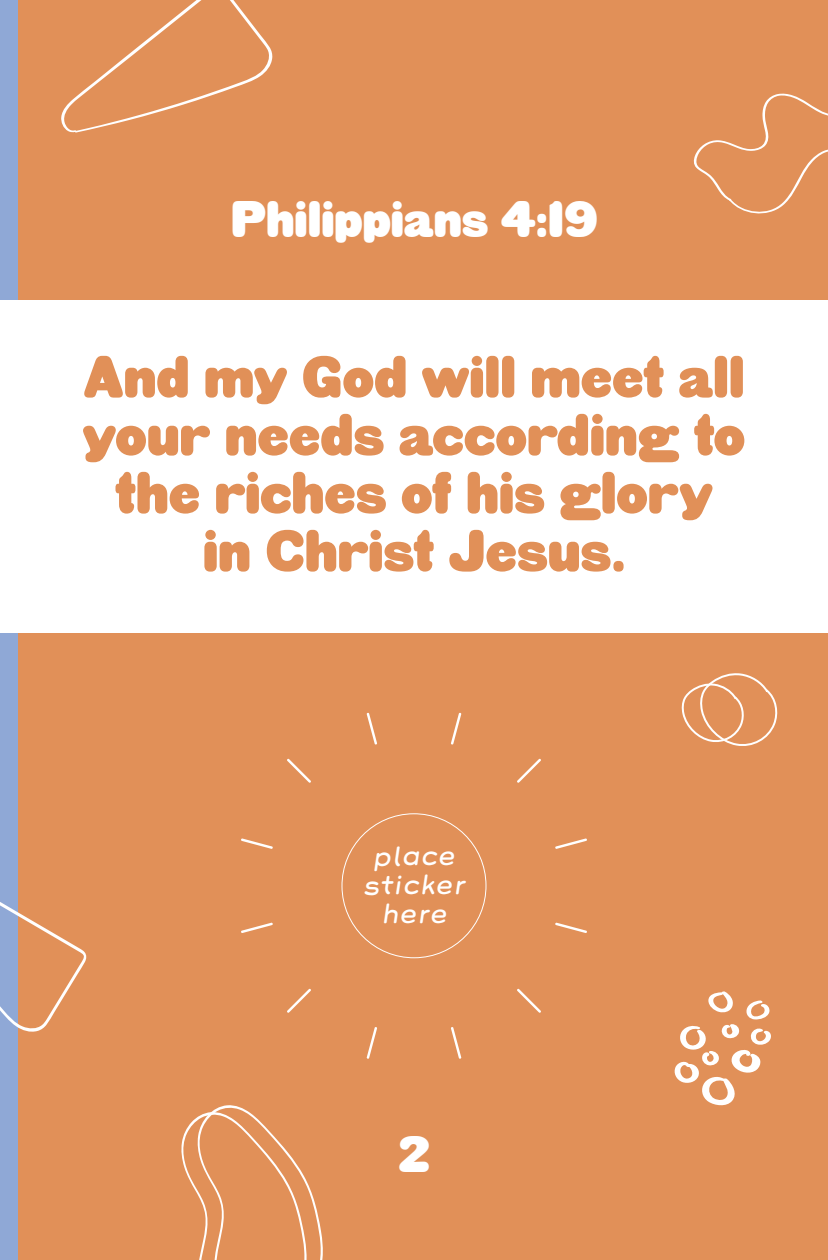
<style>
.page{position:relative;width:828px;height:1260px;background:#fff}
.page>*{position:absolute;margin:0;border:0;box-sizing:border-box;transform-origin:0 0}
.t1{font:58px/58px "HWT Gothic Round";color:#e19058;text-align:center}
.t2{font:50px "HWT Gothic Round";color:#fff}
.t3{font:italic 24px/28.8px "Grover";letter-spacing:-.01em;color:#fff;text-align:center}
</style>
<div class="page">
<div style="left:0;top:0;width:52px;height:1260px;background:#8fa8d6"></div>
<div style="left:0;top:300px;width:44px;height:333px;background:#fff"></div>
<div style="left:18px;top:0;width:810px;height:1260px;background:#e19058"></div>
<svg style="left:287px;top:758px;width:24px;height:25px"></svg>
<svg style="left:241px;top:838px;width:32px;height:11px"></svg>
<svg style="left:241px;top:922px;width:32px;height:11px"></svg>
<svg style="left:287px;top:988px;width:24px;height:25px"></svg>
<svg style="left:366px;top:1027px;width:11px;height:32px"></svg>
<svg style="left:451px;top:1027px;width:11px;height:32px"></svg>
<svg style="left:517px;top:988px;width:24px;height:25px"></svg>
<svg style="left:555px;top:922px;width:32px;height:11px"></svg>
<svg style="left:555px;top:838px;width:32px;height:11px"></svg>
<svg style="left:517px;top:758px;width:24px;height:25px"></svg>
<svg style="left:451px;top:712px;width:11px;height:33px"></svg>
<svg style="left:366px;top:712px;width:11px;height:33px"></svg>
<div style="left:18px;top:300px;width:810px;height:333px;background:#fff"></div>
<svg style="left:181px;top:1105px;width:142px;height:155px"></svg>
<svg style="left:674px;top:991px;width:97px;height:115px"></svg>
<svg style="left:61px;top:0;width:212px;height:133px"></svg>
<svg style="left:693px;top:93px;width:135px;height:121px"></svg>
<svg style="left:0;top:902px;width:87px;height:130px"></svg>
<svg style="left:681px;top:673px;width:97px;height:73px"></svg>
<p class="t2" style="left:231px;top:192px;width:368px">Philippians 4:19</p>
<p class="t1" style="left:83px;top:350px;width:664px">And my God will meet all your needs according to the riches of his glory<br>in Christ Jesus.</p>
<p class="t3" style="left:363px;top:842px;width:104px">place sticker here</p>
<p class="t2" style="left:398px;top:1126px;width:33px">2</p>
</div>
